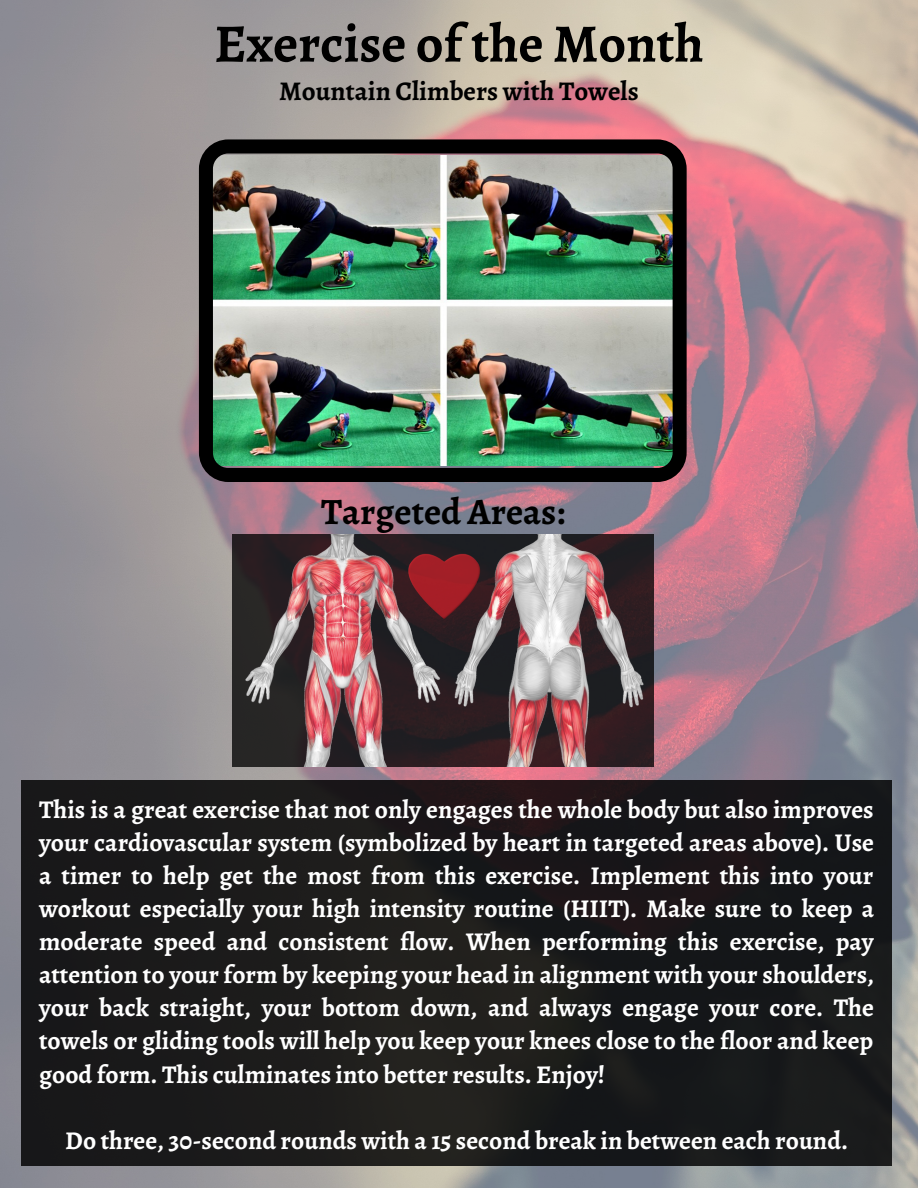
<style>
.page{position:relative;width:918px;height:1188px;background:#fff}
.page>*{position:absolute;margin:0;border:0;box-sizing:border-box;transform-origin:0 0}
.t1{font:700 54px "Alegreya";color:#000}
.t2{font:700 37.2px "Alegreya";color:#000}
.t3{font:700 27px "Alegreya";color:#000}
.t4{font:700 25.65px/33px "Alegreya";color:#fff;text-align:justify}
</style>
<div class="page">
<img style="left:0;top:0;width:918px;height:1188px">
<div style="left:232px;top:535px;width:422px;height:232px;background:#282525"></div>
<img style="left:245px;top:535px;width:402px;height:231px">
<img style="left:199px;top:139px;width:488px;height:343px">
<div style="left:21px;top:781px;width:870px;height:385px;background:#1a191a"></div>
<h1 class="t1" style="left:214px;top:7px;width:491px">Exercise of the Month</h1>
<p class="t3" style="left:279px;top:73px;width:361px">Mountain Climbers with Towels</p>
<h2 class="t2" style="left:321px;top:487px;width:246px">Targeted Areas:</h2>
<p class="t4" style="left:39px;top:793px;width:837px">This is a great exercise that not only engages the whole body but also improves your cardiovascular system (symbolized by heart in targeted areas above). Use a timer to help get the most from this exercise. Implement this into your workout especially your high intensity routine (HIIT). Make sure to keep a moderate speed and consistent flow. When performing this exercise, pay attention to your form by keeping your head in alignment with your shoulders, your back straight, your bottom down, and always engage your core. The towels or gliding tools will help you keep your knees close to the floor and keep good form. This culminates into better results. Enjoy!</p>
<p class="t4" style="left:65px;top:1124px;width:784px">Do three, 30-second rounds with a 15 second break in between each round.</p>
</div>
